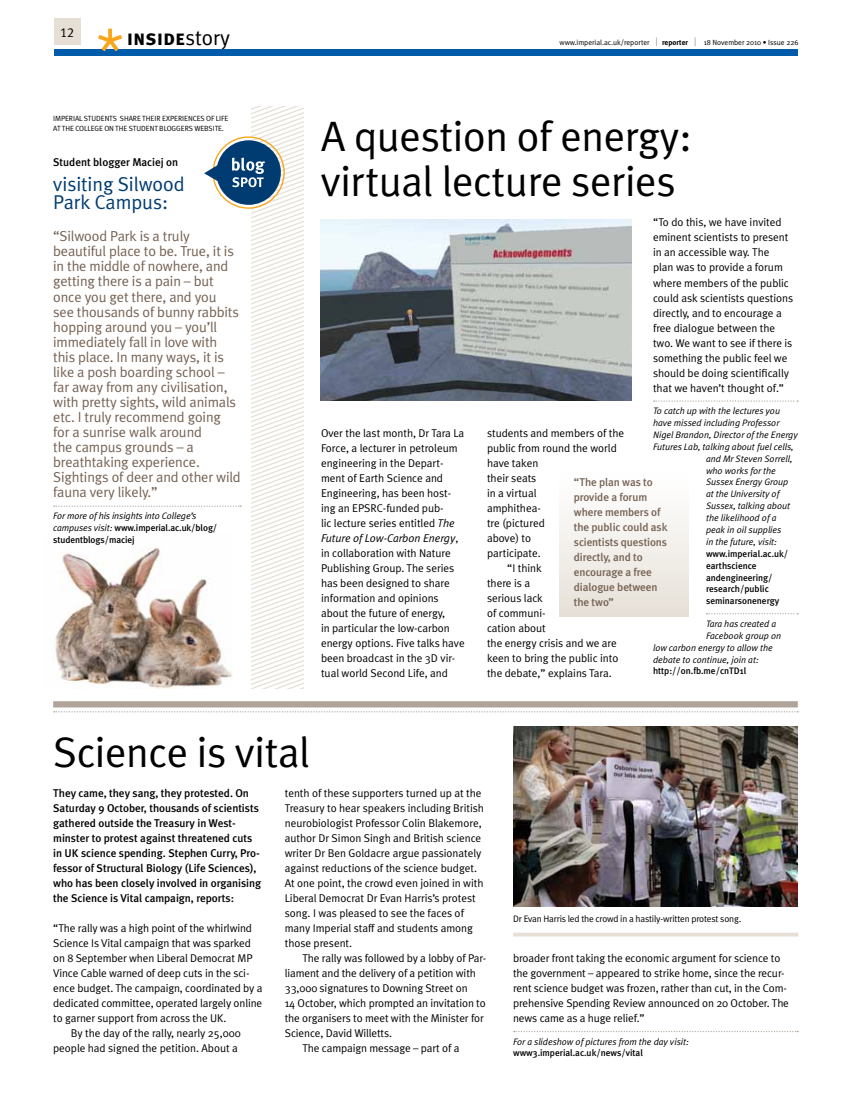
<style>
.page{position:relative;width:851px;height:1117px;background:#fff}
.page>*{position:absolute;margin:0;border:0;box-sizing:border-box;transform-origin:0 0}
.t1{font:42.5px/45px "Meta Plus Normal";letter-spacing:-.01em;color:#000}
.t2{font:21.25px "Meta Plus Bold Caps";letter-spacing:-.005em;color:#000}
.t3{font:20px/17.5px "Meta Plus Normal";letter-spacing:-.005em;color:#003c72}
.t4{font:14.38px/15px "Meta Plus Normal";letter-spacing:-.01em;color:#756153}
.t5{font:13.12px "Meta Plus Normal Caps";color:#000}
.t6{font:11.25px/15px "Meta Plus Normal";letter-spacing:-.005em;color:#000}
.t7{font:500 11.25px/15px "Meta Plus";letter-spacing:-.005em;color:#000}
.t8{font:500 11.25px/15px "Meta Plus";letter-spacing:-.01em;color:#756153}
.t9{font:italic 9.38px "Meta Plus Normal";letter-spacing:-.005em;color:#000}
.t10{font:500 9.38px/11.9px "Meta Plus";letter-spacing:-.005em;color:#000}
.t11{font:9.38px "Meta Plus Normal";letter-spacing:-.02em;color:#000}
.t12{font:7.5px/9.4px "Meta Plus Normal Caps";letter-spacing:-.01em;color:#000}
.t13{font:7.5px "Meta Plus Normal";letter-spacing:-.005em;color:#000}
.t14{font:700 7.5px "Meta Plus";letter-spacing:-.005em;color:#000}
.s1{font-family:"Meta Plus Normal"}
.s2{font-size:11.25px}
.s3{font-family:"Meta Plus Normal";font-weight:400;font-size:11.25px}
.s4{font-family:"Meta Plus Normal";font-weight:400;font-style:italic}
.s5{font-style:italic}
</style>
<div class="page">
<svg style="left:653px;top:400px;width:145px;height:1px"></svg>
<svg style="left:706px;top:613px;width:92px;height:1px"></svg>
<div style="left:53px;top:701px;width:744px;height:6px;background:#b0a49a"></div>
<svg style="left:54px;top:711px;width:744px;height:1px"></svg>
<img style="left:513px;top:726px;width:284px;height:180px">
<div style="left:559px;top:463px;width:129px;height:153px;background:linear-gradient(to bottom,#fff,#e7e1d8)"></div>
<svg style="left:513px;top:932px;width:285px;height:4px"></svg>
<svg style="left:54px;top:106px;width:249px;height:582px"></svg>
<img style="left:321px;top:219px;width:310px;height:182px">
<div style="left:54px;top:19px;width:26px;height:26px;background:#e5dfd6"></div>
<div style="left:54px;top:49px;width:743px;height:7px;background:#005baa"></div>
<svg style="left:98px;top:29px;width:24px;height:22px"></svg>
<p class="t5" style="left:60px;top:25px;width:15px">12</p>
<h2 class="t2" style="left:127px;top:26px;width:105px">inside<span class="s1">story</span></h2>
<p class="t13" style="left:559px;top:38px;width:99px">www.imperial.ac.uk/reporter <span class="s2">|</span></p>
<p class="t14" style="left:662px;top:38px;width:35px">reporter <span class="s3">|</span></p>
<p class="t13" style="left:703px;top:38px;width:96px">18 November 2010 • Issue 226</p>
<p class="t12" style="left:53px;top:114px;width:177px">IMPERIAL STUDENTS SHARE THEI R EXPERI ENCES OF LI FE<br>AT THE COLLEGE ON THE STUDENT BLOGGERS WEBSITE.</p>
<p class="t7" style="left:53px;top:155px;width:126px">Student blogger Maciej on</p>
<h3 class="t3" style="left:53px;top:175px;width:133px">visiting Silwood<br>Park Campus:</h3>
<p class="t4" style="left:53px;top:229px;width:189px">“Silwood Park is a truly beautiful place to be. True, it is in the middle of nowhere, and getting there is a pain – but once you get there, and you see thousands of bunny rabbits hopping around you – you’ll immediately fall in love with this place. In many ways, it is like a posh boarding school – far away from any civilisation, with pretty sights, wild animals etc. I truly recommend going for a sunrise walk around<br>the campus grounds – a breathtaking experience.<br>Sightings of deer and other wild fauna very likely.”</p>
<p class="t9" style="left:53px;top:510px;width:145px">For more of his insights into College’s</p>
<p class="t10" style="left:53px;top:521px;width:166px"><span class="s4">campuses visit:</span> www.imperial.ac.uk/blog/ studentblogs/maciej</p>
<h1 class="t1" style="left:321px;top:114px;width:372px">A question of energy: virtual lecture series</h1>
<p class="t6" style="left:653px;top:215px;width:142px">“To do this, we have invited eminent scientists to present in an accessible way. The<br>plan was to provide a forum where members of the public could ask scientists questions directly, and to encourage a free dialogue between the two. We want to see if there is something the public feel we should be doing scientifically that we haven’t thought of.”</p>
<p class="t9" style="left:653px;top:405px;width:128px">To catch up with the lectures you</p>
<p class="t9" style="left:653px;top:417px;width:128px">have missed including Professor</p>
<p class="t9" style="left:653px;top:429px;width:146px">Nigel Brandon, Director of the Energy</p>
<p class="t9" style="left:653px;top:441px;width:142px">Futures Lab, talking about fuel cells,</p>
<p class="t9" style="left:706px;top:453px;width:88px">and Mr Steven Sorrell,</p>
<p class="t9" style="left:706px;top:465px;width:71px">who works for the</p>
<p class="t9" style="left:706px;top:476px;width:84px">Sussex Energy Group</p>
<p class="t9" style="left:706px;top:488px;width:75px">at the University of</p>
<p class="t9" style="left:706px;top:500px;width:86px">Sussex, talking about</p>
<p class="t9" style="left:706px;top:512px;width:72px">the likelihood of a</p>
<p class="t9" style="left:706px;top:524px;width:77px">peak in oil supplies</p>
<p class="t9" style="left:706px;top:536px;width:73px">in the future, visit:</p>
<p class="t10" style="left:706px;top:547px;width:84px">www.imperial.ac.uk/ earthscience andengineering/ research/public seminarsonenergy</p>
<p class="t9" style="left:706px;top:618px;width:72px">Tara has created a</p>
<p class="t9" style="left:706px;top:630px;width:77px">Facebook group on</p>
<p class="t9" style="left:653px;top:641px;width:121px">low carbon energy to allow the</p>
<p class="t9" style="left:653px;top:653px;width:107px">debate to continue, join at:</p>
<p class="t10" style="left:653px;top:665px;width:95px">http://on.fb.me/cnTD1l</p>
<p class="t6" style="left:321px;top:425px;width:145px">Over the last month, Dr Tara La<br>Force, a lecturer in petroleum engineering in the Depart&shy;ment of Earth Science and<br>Engineering, has been host&shy;ing an EPSRC-funded pub-<br>lic lecture series entitled <span class="s5">The<br>Future of Low-Carbon Energy</span>, in collaboration with Nature<br>Publishing Group. The series has been designed to share information and opinions about the future of energy,<br>in particular the low-carbon energy options. Five talks have been broadcast in the 3D vir&shy;tual world Second Life, and</p>
<p class="t6" style="left:487px;top:425px;width:138px">students and members of the</p>
<p class="t6" style="left:487px;top:440px;width:131px">public from round the world</p>
<p class="t6" style="left:487px;top:455px;width:53px">have taken</p>
<p class="t6" style="left:487px;top:470px;width:51px">their seats</p>
<p class="t6" style="left:487px;top:485px;width:51px">in a virtual</p>
<p class="t6" style="left:487px;top:500px;width:55px">amphithea-</p>
<p class="t6" style="left:487px;top:515px;width:59px">tre (pictured</p>
<p class="t6" style="left:487px;top:530px;width:45px">above) to</p>
<p class="t6" style="left:487px;top:545px;width:55px">participate.</p>
<p class="t6" style="left:507px;top:560px;width:36px">“I think</p>
<p class="t6" style="left:487px;top:575px;width:44px">there is a</p>
<p class="t6" style="left:487px;top:590px;width:57px">serious lack</p>
<p class="t6" style="left:487px;top:605px;width:60px">of communi-</p>
<p class="t6" style="left:487px;top:620px;width:60px">cation about</p>
<p class="t6" style="left:487px;top:635px;width:131px">the energy crisis and we are</p>
<p class="t6" style="left:487px;top:650px;width:133px">keen to bring the public into</p>
<p class="t6" style="left:487px;top:665px;width:126px">the debate,” explains Tara.</p>
<p class="t8" style="left:574px;top:474px;width:95px">“The plan was to provide a forum where members of the public could ask scientists questions directly, and to encourage a free dialogue between the two”</p>
<h1 class="t1" style="left:53px;top:729px;width:258px">Science is vital</h1>
<p class="t7" style="left:53px;top:785px;width:209px">They came, they sang, they protested. On Saturday 9 October, thousands of scientists gathered outside the Treasury in West&shy;minster to protest against threatened cuts in U K science spending. Stephen Curry, Pro&shy;fessor of Structural Biology (Life Sciences), who has been closely involved in organising the Science is Vital campaign, reports:</p>
<p class="t6" style="left:53px;top:920px;width:200px">“The rally was a high point of the whirlwind</p>
<p class="t6" style="left:53px;top:935px;width:199px">Science Is Vital campaign that was sparked</p>
<p class="t6" style="left:53px;top:950px;width:201px">on 8 September when Liberal Democrat MP</p>
<p class="t6" style="left:53px;top:965px;width:198px">Vince Cable warned of deep cuts in the sci-</p>
<p class="t6" style="left:53px;top:980px;width:211px">ence budget. The campaign, coordinated by a</p>
<p class="t6" style="left:53px;top:995px;width:210px">dedicated committee, operated largely online</p>
<p class="t6" style="left:53px;top:1010px;width:175px">to garner support from across the UK.</p>
<p class="t6" style="left:71px;top:1025px;width:171px">By the day of the rally, nearly 25,000</p>
<p class="t6" style="left:53px;top:1040px;width:186px">people had signed the petition. About a</p>
<p class="t6" style="left:285px;top:785px;width:200px">tenth of these supporters turned up at the Treasury to hear speakers including British neurobiologist Professor Colin Blakemore, author Dr Simon Singh and British science writer Dr Ben Goldacre argue passionately against reductions of the science budget.<br>At one point, the crowd even joined in with Liberal Democrat Dr Evan Harris’s protest song. I was pleased to see the faces of many Imperial staff and students among those present.</p>
<p class="t6" style="left:302px;top:950px;width:185px">The rally was followed by a lobby of Par-</p>
<p class="t6" style="left:285px;top:965px;width:192px">liament and the delivery of a petition with</p>
<p class="t6" style="left:285px;top:980px;width:184px">33,000 signatures to Downing Street on</p>
<p class="t6" style="left:285px;top:995px;width:202px">14 October, which prompted an invitation to</p>
<p class="t6" style="left:285px;top:1010px;width:200px">the organisers to meet with the Minister for</p>
<p class="t6" style="left:285px;top:1025px;width:109px">Science, David Willetts.</p>
<p class="t6" style="left:302px;top:1040px;width:158px">The campaign message – part of a</p>
<p class="t11" style="left:513px;top:913px;width:229px">Dr Evan Harris led the crowd in a hastily-written protest song.</p>
<p class="t6" style="left:513px;top:950px;width:277px">broader front taking the economic argument for science to the government – appeared to strike home, since the recur&shy;rent science budget was frozen, rather than cut, in the Com&shy;prehensive Spending Review announced on 20 October. The news came as a huge relief.”</p>
<p class="t9" style="left:513px;top:1035px;width:177px">For a slideshow of pictures from the day visit:</p>
<p class="t10" style="left:513px;top:1046px;width:131px">www3.imperial.ac.uk/news/vital</p>
</div>
